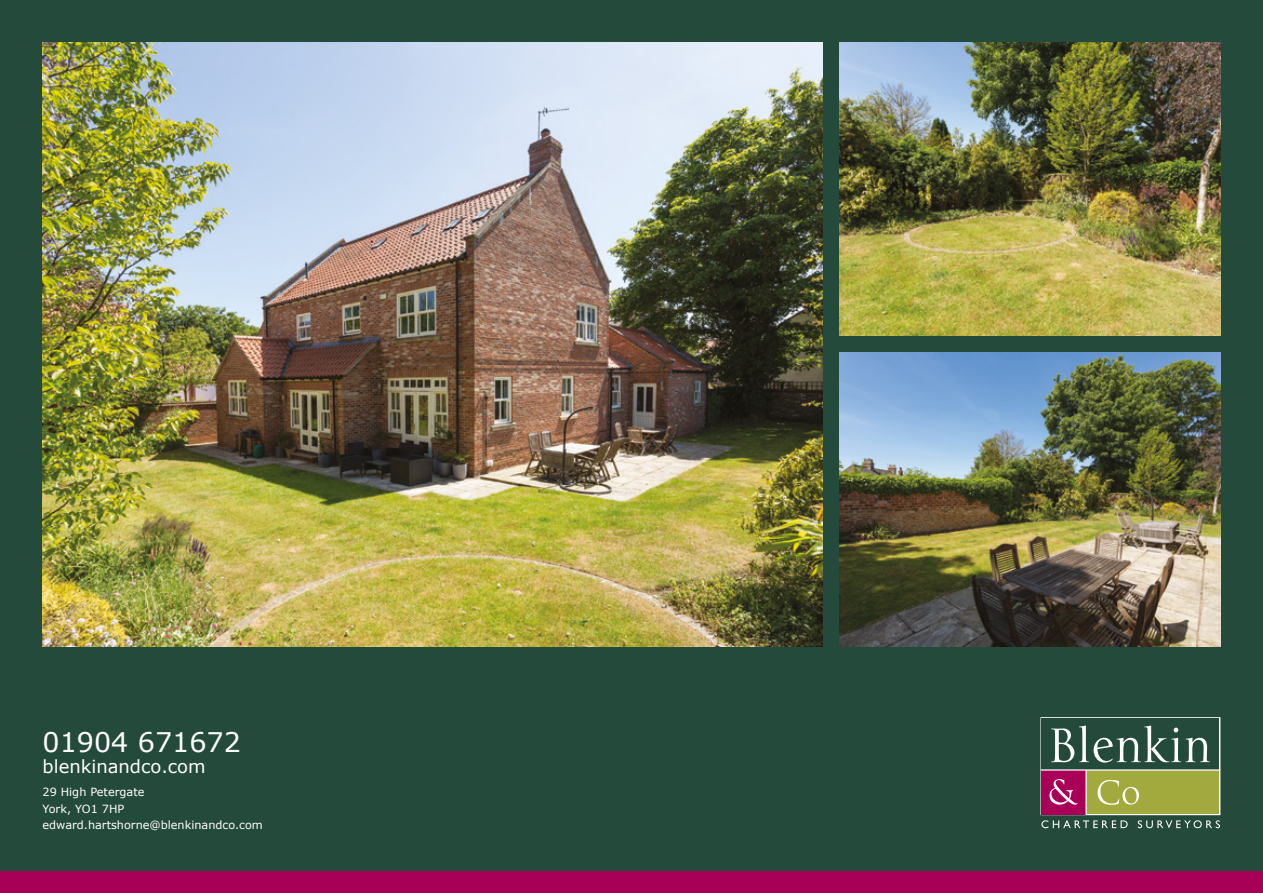
<style>
.page{position:relative;width:1263px;height:893px;background:#244a3c}
.page>*{position:absolute;margin:0;border:0;box-sizing:border-box;transform-origin:0 0}
.t1{font:27px "Verdana";color:#fff}
.t2{font:18px "Verdana";color:#fff}
.t3{font:11.25px/16.5px "Verdana";color:#fff}
</style>
<div class="page">
<div style="left:0;top:872px;width:1263px;height:21px;background:#a80056"></div>
<svg style="left:1040px;top:717px;width:180px;height:111px"></svg>
<img style="left:43px;top:43px;width:779px;height:603px">
<img style="left:839px;top:43px;width:381px;height:293px">
<img style="left:839px;top:353px;width:381px;height:293px">
<h1 class="t1" style="left:43px;top:725px;width:200px">01904 671672</h1>
<h2 class="t2" style="left:43px;top:755px;width:165px">blenkinandco.com</h2>
<p class="t3" style="left:43px;top:784px;width:222px">29 High Petergate<br>York, YO1 7HP edward.hartshorne@blenkinandco.com</p>
</div>
